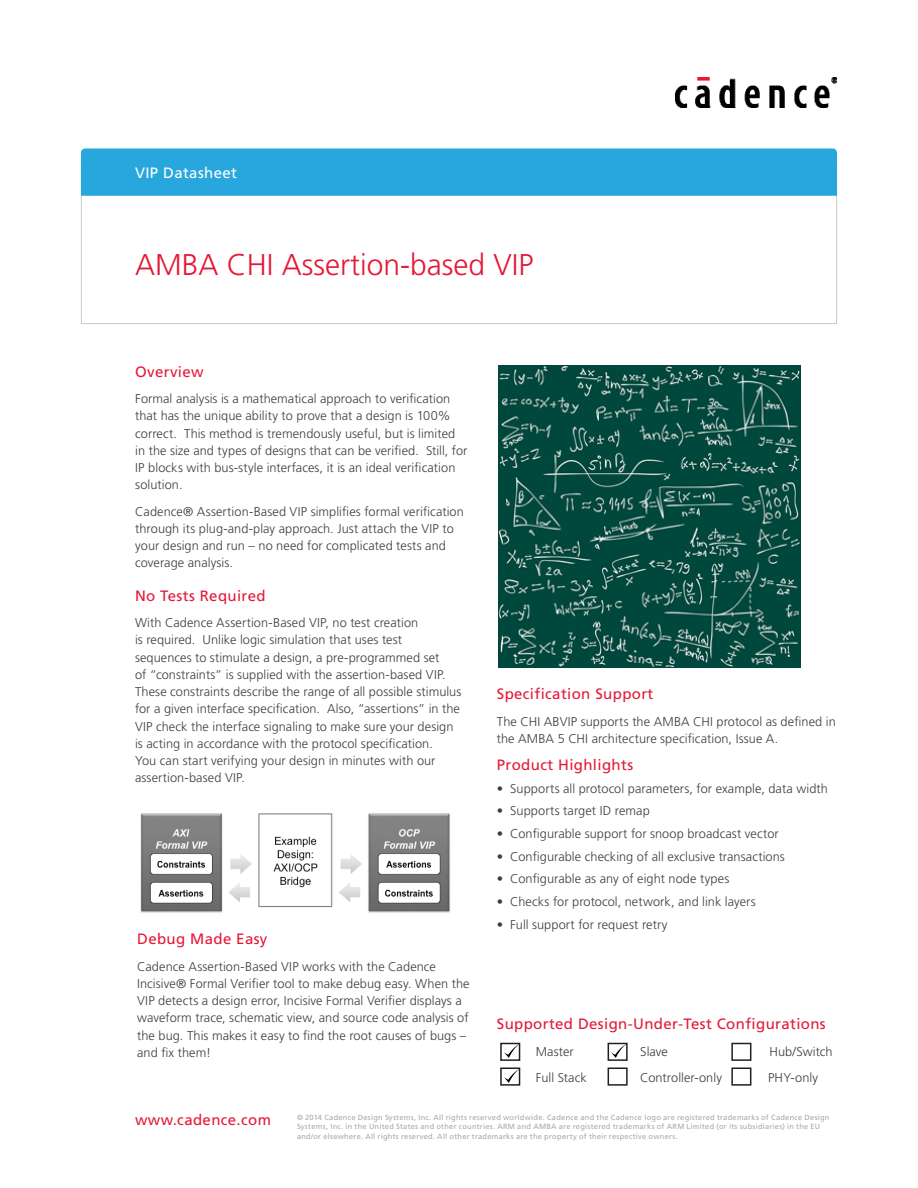
<style>
.page{position:relative;width:918px;height:1188px;background:#fff}
.page>*{position:absolute;margin:0;border:0;box-sizing:border-box;transform-origin:0 0}
.t1{font:300 30px "Frutiger LT Std";color:#e51836}
.Body_Header_A{font:15px "Frutiger LT Std";letter-spacing:.025em;color:#e51836}
.Body{font:15px "Frutiger LT Std";letter-spacing:.025em;color:#e51836}
.t2{font:15px "Frutiger LT Std";letter-spacing:.025em;color:#fff}
.Body-2{font:300 12.75px/17.2px "Frutiger LT Std";letter-spacing:.005em;color:#3e3e3f}
.t3{font:7.5px/9.8px "Frutiger LT Std";letter-spacing:.035em;color:#a8a9ad}
</style>
<div class="page">
<div style="left:81px;top:148px;width:756px;height:48px;background:#28a7df"></div>
<img style="left:675px;top:78px;width:162px;height:30px">
<div style="left:731px;top:1043px;width:20px;height:18px;border:2px solid #231f20"></div>
<div style="left:731px;top:1068px;width:20px;height:18px;border:2px solid #231f20"></div>
<img style="left:504px;top:1046px;width:13px;height:12px">
<div style="left:500px;top:1043px;width:20px;height:18px;border:2px solid #231f20"></div>
<img style="left:504px;top:1071px;width:13px;height:12px">
<div style="left:500px;top:1068px;width:20px;height:18px;border:2px solid #231f20"></div>
<img style="left:611px;top:1046px;width:13px;height:12px">
<div style="left:608px;top:1043px;width:20px;height:18px;border:2px solid #231f20"></div>
<div style="left:608px;top:1068px;width:20px;height:18px;border:2px solid #231f20"></div>
<img style="left:499px;top:365px;width:302px;height:302px">
<img style="left:140px;top:813px;width:310px;height:100px">
<p class="t2" style="left:135px;top:164px;width:104px">VIP Datasheet</p>
<h1 class="t1" style="left:135px;top:247px;width:400px">AMBA CHI Assertion-based VIP</h1>
<p class="Body_Header_A" style="left:135px;top:363px;width:70px">Overview</p>
<p class="Body-2" style="left:135px;top:390px;width:334px">Formal analysis is a mathematical approach to verification that has the unique ability to prove that a design is 100% correct. This method is tremendously useful, but is limited in the size and types of designs that can be verified. Still, for IP blocks with bus-style interfaces, it is an ideal verification solution.</p>
<p class="Body-2" style="left:135px;top:503px;width:330px">Cadence® Assertion-Based VIP simplifies formal verification through its plug-and-play approach. Just attach the VIP to your design and run – no need for complicated tests and coverage analysis.</p>
<p class="Body_Header_A" style="left:135px;top:587px;width:132px">No Tests Required</p>
<p class="Body-2" style="left:135px;top:614px;width:328px">With Cadence Assertion-Based VIP, no test creation<br>is required. Unlike logic simulation that uses test sequences to stimulate a design, a pre-programmed set<br>of “constraints” is supplied with the assertion-based VIP.<br>These constraints describe the range of all possible stimulus for a given interface specification. Also, “assertions” in the VIP check the interface signaling to make sure your design is acting in accordance with the protocol specification.<br>You can start verifying your design in minutes with our assertion-based VIP.</p>
<p class="Body_Header_A" style="left:137px;top:930px;width:132px">Debug Made Easy</p>
<p class="Body-2" style="left:137px;top:958px;width:334px">Cadence Assertion-Based VIP works with the Cadence Incisive® Formal Verifier tool to make debug easy. When the VIP detects a design error, Incisive Formal Verifier displays a waveform trace, schematic view, and source code analysis of the bug. This makes it easy to find the root causes of bugs – and fix them!</p>
<p class="Body_Header_A" style="left:497px;top:685px;width:158px">Specification Support</p>
<p class="Body-2" style="left:497px;top:713px;width:340px">The CHI ABVIP supports the AMBA CHI protocol as defined in the AMBA 5 CHI architecture specification, Issue A.</p>
<p class="Body" style="left:497px;top:756px;width:138px">Product Highlights</p>
<p class="Body-2" style="left:497px;top:780px;width:333px">• Supports all protocol parameters, for example, data width</p>
<p class="Body-2" style="left:497px;top:803px;width:155px">• Supports target ID remap</p>
<p class="Body-2" style="left:497px;top:825px;width:284px">• Configurable support for snoop broadcast vector</p>
<p class="Body-2" style="left:497px;top:848px;width:290px">• Configurable checking of all exclusive transactions</p>
<p class="Body-2" style="left:497px;top:870px;width:234px">• Configurable as any of eight node types</p>
<p class="Body-2" style="left:497px;top:893px;width:260px">• Checks for protocol, network, and link layers</p>
<p class="Body-2" style="left:497px;top:916px;width:172px">• Full support for request retry</p>
<p class="Body_Header_A" style="left:497px;top:1015px;width:331px">Supported Design-Under-Test Configurations</p>
<p class="Body-2" style="left:536px;top:1043px;width:39px">Master</p>
<p class="Body-2" style="left:640px;top:1043px;width:29px">Slave</p>
<p class="Body-2" style="left:770px;top:1043px;width:65px">Hub/Switch</p>
<p class="Body-2" style="left:536px;top:1069px;width:53px">Full Stack</p>
<p class="Body-2" style="left:640px;top:1069px;width:83px">Controller-only</p>
<p class="Body-2" style="left:768px;top:1069px;width:52px">PHY-only</p>
<p class="Body_Header_A" style="left:135px;top:1111px;width:138px">www.cadence.com</p>
<p class="t3" style="left:297px;top:1112px;width:534px">© 2014 Cadence Design Systems, Inc. All rights reserved worldwide. Cadence and the Cadence logo are registered trademarks of Cadence Design<br>Systems, Inc. in the United States and other countries. ARM and AMBA are registered trademarks of ARM Limited (or its subsidiaries) in the EU and/or elsewhere. All rights reserved. All other trademarks are the property of their respective owners.</p>
</div>
